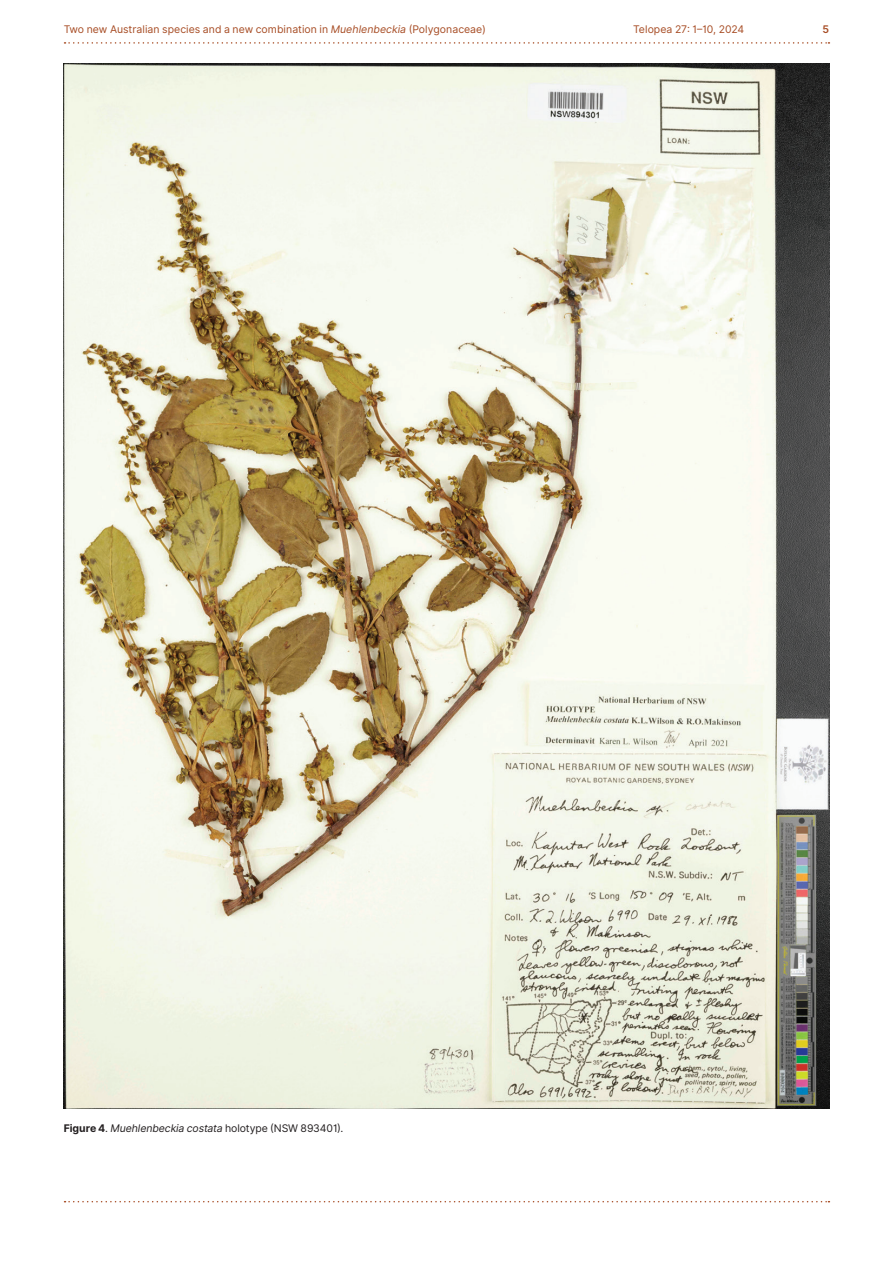
<style>
.page{position:relative;width:893px;height:1263px;background:#fff}
.page>*{position:absolute;margin:0;border:0;box-sizing:border-box;transform-origin:0 0}
.t1{font:10.5px "Inter";letter-spacing:.005em;color:#a74c24}
.Image_Caption{font:10.5px "Inter";letter-spacing:-.005em;color:#231f20}
.t2{font:600 10.5px "Inter";color:#a74c24}
.s1{font-style:italic}
.s2{font-weight:700}
</style>
<div class="page">
<svg style="left:65px;top:42px;width:764px;height:2px"></svg>
<svg style="left:65px;top:1201px;width:764px;height:1px"></svg>
<img style="left:64px;top:64px;width:765px;height:1044px">
<p class="t1" style="left:64px;top:22px;width:424px">Two new Australian species and a new combination in <span class="s1">Muehlenbeckia</span> (Polygonaceae)</p>
<p class="t1" style="left:633px;top:22px;width:113px">Telopea 27: 1–10, 2024</p>
<p class="t2" style="left:822px;top:22px;width:8px">5</p>
<p class="Image_Caption" style="left:64px;top:1121px;width:281px"><span class="s2">Figure 4</span>. <span class="s1">Muehlenbeckia costata</span> holotype (NSW 893401).</p>
</div>
